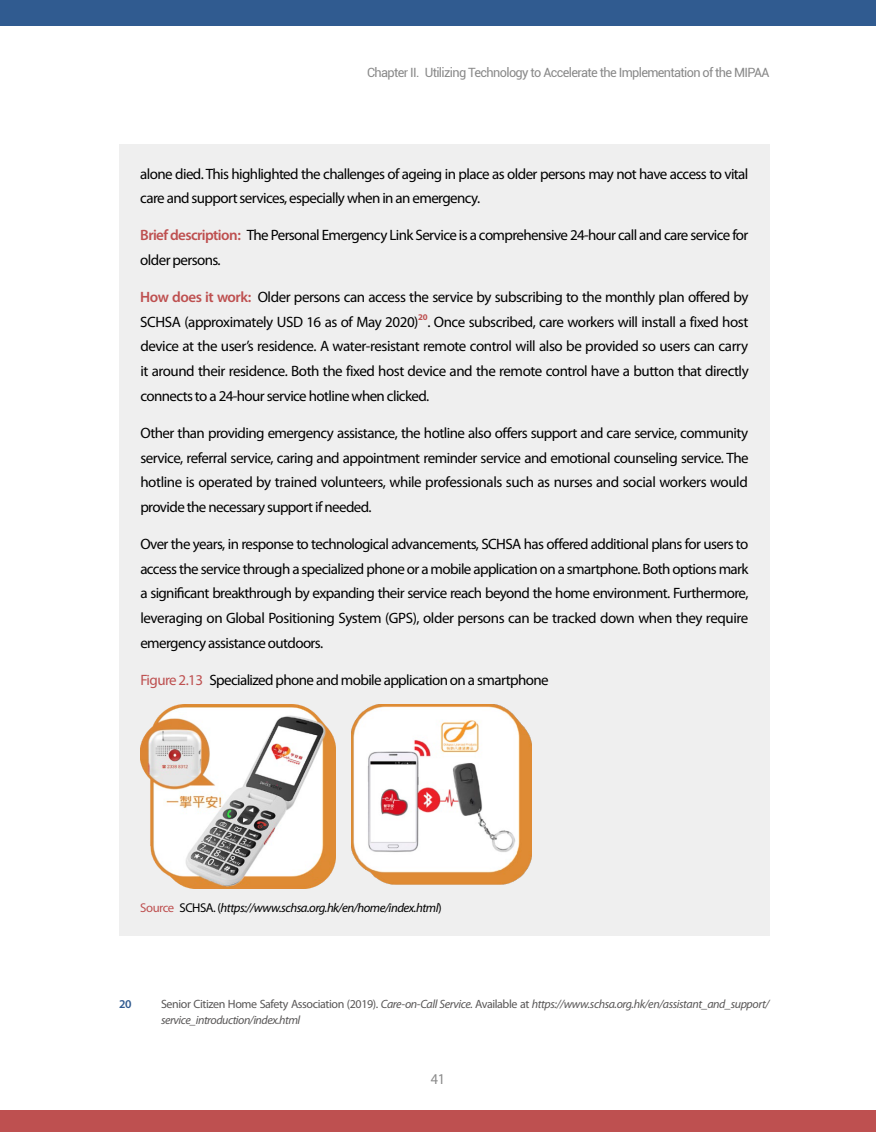
<style>
.page{position:relative;width:876px;height:1132px;background:#fff}
.page>*{position:absolute;margin:0;border:0;box-sizing:border-box;transform-origin:0 0}
.t1{font:15px/24.6px "Myriad Pro";letter-spacing:-.04em;color:#000}
.t2{font:15px "Myriad Pro";color:#898989;scale:.95 1}
.t3{font:12.75px "Roboto";letter-spacing:-.05em;color:#898989}
.t4{font:italic 12.75px "Myriad Pro";letter-spacing:-.04em;color:#000}
.t5{font:italic 12px/15.6px "Myriad Pro";letter-spacing:-.035em;color:#595757}
.t6{font:600 12px "Myriad Pro";color:#305b90}
.t7{font:700 8.7px "Myriad Pro";color:#be5050}
.s1{font-weight:600;color:#be5050}
.s2{color:#be5050}
.s3{font-style:normal;color:#be5050}
.s4{font-style:normal}
</style>
<div class="page">
<div style="left:0;top:0;width:876px;height:26px;background:#305b90"></div>
<div style="left:0;top:1110px;width:876px;height:21px;background:#be5050"></div>
<div style="left:119px;top:145px;width:651px;height:790px;background:#efefef"></div>
<img style="left:140px;top:704px;width:195px;height:184px">
<img style="left:352px;top:704px;width:179px;height:180px">
<p class="t3" style="left:367px;top:63px;width:404px">Chapter II. Utilizing Technology to Accelerate the Implementation of the MIPAA</p>
<p class="t1" style="left:140px;top:161px;width:610px">alone died. This highlighted the challenges of ageing in place as older persons may not have access to vital care and support services, especially when in an emergency.</p>
<p class="t1" style="left:140px;top:223px;width:610px"><span class="s1">Brief description:</span> The Personal Emergency Link Service is a comprehensive 24-hour call and care service for older persons.</p>
<p class="t1" style="left:140px;top:284px;width:610px"><span class="s1">How does it work:</span> Older persons can access the service by subscribing to the monthly plan offered by<br>SCHSA (approximately USD 16 as of May 2020)</p>
<p class="t7" style="left:418px;top:311px;width:11px">20</p>
<p class="t1" style="left:140px;top:309px;width:610px;text-align:justify;text-indent:287px">. Once subscribed, care workers will install a fixed host device at the user’s residence. A water-resistant remote control will also be provided so users can carry it around their residence. Both the fixed host device and the remote control have a button that directly connects to a 24-hour service hotline when clicked.</p>
<p class="t1" style="left:140px;top:420px;width:610px;text-align:justify">Other than providing emergency assistance, the hotline also offers support and care service, community service, referral service, caring and appointment reminder service and emotional counseling service. The hotline is operated by trained volunteers, while professionals such as nurses and social workers would provide the necessary support if needed.</p>
<p class="t1" style="left:140px;top:531px;width:610px;text-align:justify">Over the years, in response to technological advancements, SCHSA has offered additional plans for users to access the service through a specialized phone or a mobile application on a smartphone. Both options mark a significant breakthrough by expanding their service reach beyond the home environment. Furthermore, leveraging on Global Positioning System (GPS), older persons can be tracked down when they require emergency assistance outdoors.</p>
<p class="t1" style="left:140px;top:667px;width:410px"><span class="s2">Figure 2.13</span> Specialized phone and mobile application on a smartphone</p>
<p class="t4" style="left:140px;top:900px;width:303px"><span class="s3">Source</span> <span class="s4">SCHSA. (</span>https://www.schsa.org.hk/en/home/index.html<span class="s4">)</span></p>
<p class="t6" style="left:119px;top:996px;width:14px">20</p>
<p class="t5" style="left:161px;top:995px;width:610px"><span class="s4">Senior Citizen Home Safety Association (2019).</span> Care-on-Call Service. <span class="s4">Available at</span> https://www.schsa.org.hk/en/assistant_and_support/ service_introduction/index.html</p>
<p class="t2" style="left:431px;top:1069px;width:16px">41</p>
</div>
